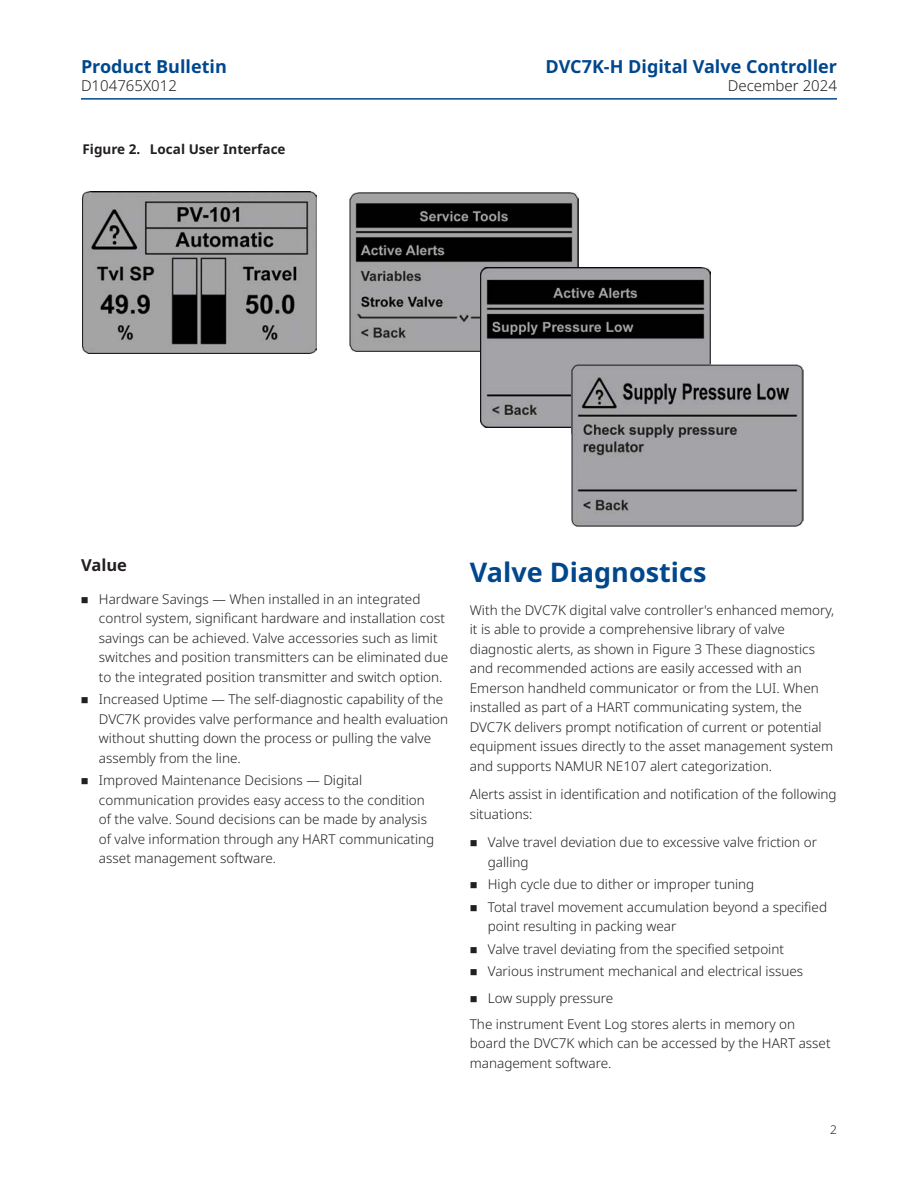
<style>
.page{position:relative;width:918px;height:1188px;background:#fff}
.page>*{position:absolute;margin:0;border:0;box-sizing:border-box;transform-origin:0 0}
._02_Section_title{font:700 27px "Noto Sans";color:#01478d}
.t1{font:700 18px "Noto Sans";color:#01478d}
._02_Subhead_2{font:700 16.5px "Noto Sans";color:#231f20}
.t2{font:300 15px "Noto Sans";color:#231f20}
._01_Body_text{font:300 13.5px/19.5px "Noto Sans";color:#231f20}
.t3{font:700 13.5px "Noto Sans";color:#231f20}
.t4{font:300 12px "Noto Sans";color:#231f20}
</style>
<div class="page">
<hr style="left:81px;top:98px;width:756px;height:2px;background:#01478d">
<img style="left:349px;top:192px;width:230px;height:159px">
<img style="left:82px;top:191px;width:234px;height:162px">
<img style="left:480px;top:268px;width:231px;height:159px">
<img style="left:571px;top:365px;width:232px;height:161px">
<h2 class="t1" style="left:81px;top:57px;width:147px">Product Bulletin</h2>
<h2 class="t1" style="left:546px;top:57px;width:293px">DVC7K-H Digital Valve Controller</h2>
<p class="t2" style="left:81px;top:77px;width:97px">D104765X012</p>
<p class="t2" style="left:728px;top:77px;width:111px">December 2024</p>
<p class="t3" style="left:82px;top:141px;width:205px">Figure 2. Local User Interface</p>
<p class="_02_Subhead_2" style="left:81px;top:555px;width:47px">Value</p>
<p class="_01_Body_text" style="left:99px;top:589px;width:351px">Hardware Savings — When installed in an integrated control system, significant hardware and installation cost savings can be achieved. Valve accessories such as limit switches and position transmitters can be eliminated due to the integrated position transmitter and switch option.</p>
<p class="_01_Body_text" style="left:99px;top:690px;width:351px">Increased Uptime — The self‐diagnostic capability of the DVC7K provides valve performance and health evaluation without shutting down the process or pulling the valve assembly from the line.</p>
<p class="_01_Body_text" style="left:99px;top:771px;width:337px">Improved Maintenance Decisions — Digital communication provides easy access to the condition of the valve. Sound decisions can be made by analysis of valve information through any HART communicating asset management software.</p>
<p class="_02_Section_title" style="left:470px;top:557px;width:238px">Valve Diagnostics</p>
<p class="_01_Body_text" style="left:470px;top:600px;width:366px">With the DVC7K digital valve controller's enhanced memory, it is able to provide a comprehensive library of valve diagnostic alerts, as shown in Figure 3 These diagnostics and recommended actions are easily accessed with an Emerson handheld communicator or from the LUI. When installed as part of a HART communicating system, the DVC7K delivers prompt notification of current or potential equipment issues directly to the asset management system and supports NAMUR NE107 alert categorization.</p>
<p class="_01_Body_text" style="left:470px;top:785px;width:368px">Alerts assist in identification and notification of the following situations:</p>
<p class="_01_Body_text" style="left:488px;top:833px;width:331px">Valve travel deviation due to excessive valve friction or galling</p>
<p class="_01_Body_text" style="left:488px;top:875px;width:268px">High cycle due to dither or improper tuning</p>
<p class="_01_Body_text" style="left:488px;top:897px;width:341px">Total travel movement accumulation beyond a specified point resulting in packing wear</p>
<p class="_01_Body_text" style="left:488px;top:939px;width:298px">Valve travel deviating from the specified setpoint</p>
<p class="_01_Body_text" style="left:488px;top:962px;width:317px">Various instrument mechanical and electrical issues</p>
<p class="_01_Body_text" style="left:488px;top:988px;width:127px">Low supply pressure</p>
<p class="_01_Body_text" style="left:470px;top:1014px;width:362px">The instrument Event Log stores alerts in memory on board the DVC7K which can be accessed by the HART asset management software.</p>
<p class="t4" style="left:830px;top:1123px;width:8px">2</p>
</div>
